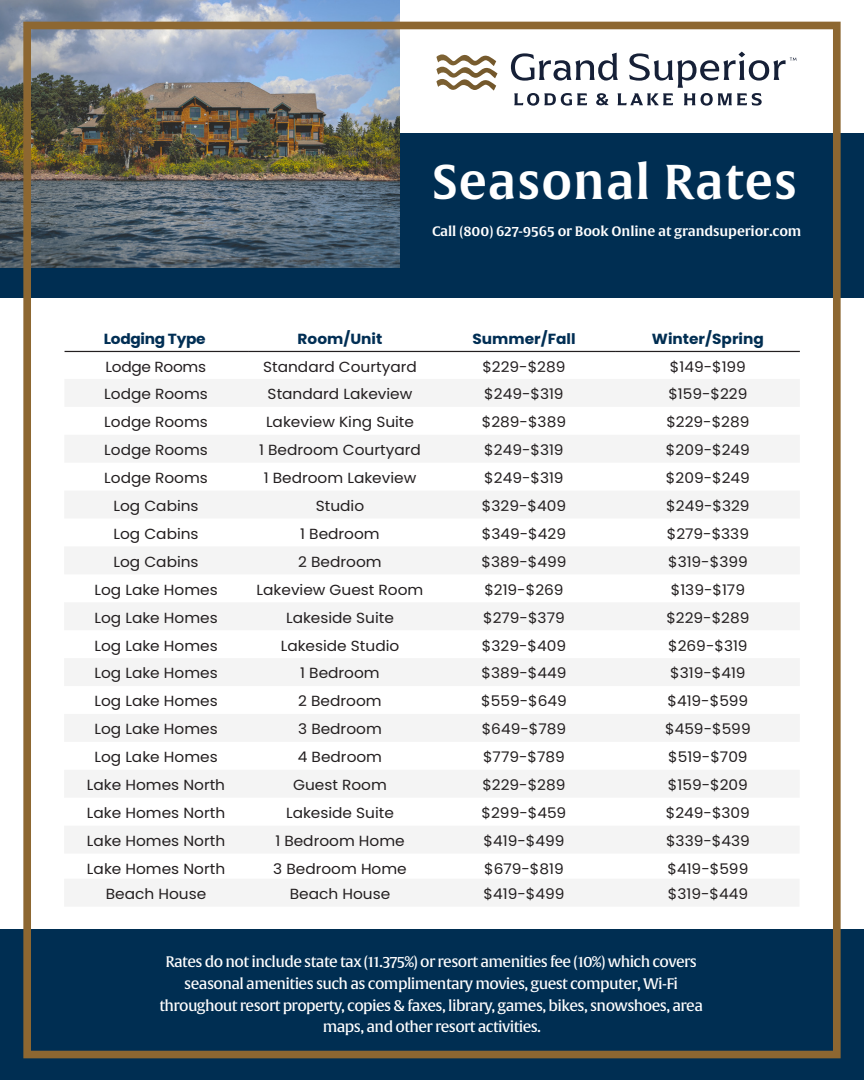
<style>
.page{position:relative;width:864px;height:1080px;background:#fff}
.page>*{position:absolute;margin:0;border:0;box-sizing:border-box;transform-origin:0 0}
.t1{font:48px "Alverata Sb";letter-spacing:.02em;color:#fff}
.t2{font:15px/21.8px "Alverata Md";letter-spacing:-.04em;color:#fff;text-align:center}
.t3{font:14.7px "Poppins";color:#231f20;scale:1.05 1}
.t4{font:14.7px "Poppins";color:#241f21;scale:1.05 1}
.t5{font:700 14.7px "Poppins";color:#002e54;scale:1.05 1}
.t6{font:700 14.7px "Poppins";color:#002e52;scale:1.05 1}
.t7{font:700 14.7px "Poppins";letter-spacing:-.02em;color:#002e54;scale:1.05 1}
.t8{font:14.7px "Poppins";letter-spacing:-.02em;color:#241f21;scale:1.05 1}
.t9{font:13.5px "Alverata Sb";letter-spacing:-.01em;color:#fff}
</style>
<div class="page">
<div style="left:0;top:929px;width:864px;height:151px;background:#002e52"></div>
<div style="left:0;top:133px;width:864px;height:165px;background:#002e52"></div>
<img style="left:0;top:0;width:400px;height:267px">
<svg style="left:436px;top:54px;width:62px;height:37px"></svg>
<svg style="left:511px;top:52px;width:285px;height:54px"></svg>
<div style="left:23px;top:22px;width:818px;height:1036px;border:8px solid #8d6731"></div>
<svg style="left:65px;top:379px;width:734px;height:527px;fill:#f4f4f4"></svg>
<hr style="left:64px;top:351px;width:184px;height:1px;background:#231f20">
<hr style="left:248px;top:351px;width:184px;height:1px;background:#231f20">
<hr style="left:432px;top:351px;width:184px;height:1px;background:#231f20">
<hr style="left:616px;top:351px;width:184px;height:1px;background:#231f20">
<p class="t1" style="left:432px;top:153px;width:367px">Seasonal Rates</p>
<p class="t9" style="left:432px;top:223px;width:371px">Call (800) 627-9565 or Book Online at grandsuperior.com</p>
<p class="t7" style="left:104px;top:331px;width:98px">Lodging Type</p>
<p class="t5" style="left:298px;top:331px;width:82px">Room/Unit</p>
<p class="t5" style="left:472px;top:331px;width:100px">Summer/Fall</p>
<p class="t6" style="left:652px;top:331px;width:108px">Winter/Spring</p>
<p class="t8" style="left:106px;top:358px;width:97px">Lodge Rooms</p>
<p class="t4" style="left:263px;top:358px;width:148px">Standard Courtyard</p>
<p class="t4" style="left:482px;top:358px;width:81px">$229-$289</p>
<p class="t4" style="left:670px;top:358px;width:74px">$149-$199</p>
<p class="t3" style="left:104px;top:386px;width:100px">Lodge Rooms</p>
<p class="t3" style="left:268px;top:386px;width:139px">Standard Lakeview</p>
<p class="t3" style="left:484px;top:386px;width:77px">$249-$319</p>
<p class="t3" style="left:668px;top:386px;width:77px">$159-$229</p>
<p class="t3" style="left:104px;top:413px;width:100px">Lodge Rooms</p>
<p class="t3" style="left:266px;top:413px;width:143px">Lakeview King Suite</p>
<p class="t3" style="left:482px;top:413px;width:82px">$289-$389</p>
<p class="t3" style="left:666px;top:413px;width:81px">$229-$289</p>
<p class="t3" style="left:104px;top:441px;width:100px">Lodge Rooms</p>
<p class="t3" style="left:259px;top:441px;width:155px">1 Bedroom Courtyard</p>
<p class="t3" style="left:484px;top:441px;width:77px">$249-$319</p>
<p class="t3" style="left:666px;top:441px;width:81px">$209-$249</p>
<p class="t3" style="left:104px;top:469px;width:100px">Lodge Rooms</p>
<p class="t3" style="left:264px;top:469px;width:147px">1 Bedroom Lakeview</p>
<p class="t3" style="left:484px;top:469px;width:77px">$249-$319</p>
<p class="t3" style="left:666px;top:469px;width:81px">$209-$249</p>
<p class="t3" style="left:113px;top:497px;width:83px">Log Cabins</p>
<p class="t3" style="left:316px;top:497px;width:48px">Studio</p>
<p class="t3" style="left:482px;top:497px;width:82px">$329-$409</p>
<p class="t3" style="left:666px;top:497px;width:81px">$249-$329</p>
<p class="t3" style="left:113px;top:525px;width:83px">Log Cabins</p>
<p class="t3" style="left:300px;top:525px;width:77px">1 Bedroom</p>
<p class="t3" style="left:482px;top:525px;width:82px">$349-$429</p>
<p class="t3" style="left:667px;top:525px;width:80px">$279-$339</p>
<p class="t3" style="left:113px;top:553px;width:83px">Log Cabins</p>
<p class="t3" style="left:298px;top:553px;width:81px">2 Bedroom</p>
<p class="t3" style="left:481px;top:553px;width:82px">$389-$499</p>
<p class="t3" style="left:668px;top:553px;width:77px">$319-$399</p>
<p class="t3" style="left:94px;top:581px;width:119px">Log Lake Homes</p>
<p class="t3" style="left:257px;top:581px;width:160px">Lakeview Guest Room</p>
<p class="t3" style="left:484px;top:581px;width:77px">$219-$269</p>
<p class="t3" style="left:671px;top:581px;width:72px">$139-$179</p>
<p class="t3" style="left:94px;top:609px;width:119px">Log Lake Homes</p>
<p class="t3" style="left:286px;top:609px;width:104px">Lakeside Suite</p>
<p class="t3" style="left:483px;top:609px;width:79px">$279-$379</p>
<p class="t3" style="left:666px;top:609px;width:81px">$229-$289</p>
<p class="t3" style="left:94px;top:637px;width:119px">Log Lake Homes</p>
<p class="t3" style="left:281px;top:637px;width:115px">Lakeside Studio</p>
<p class="t3" style="left:482px;top:637px;width:82px">$329-$409</p>
<p class="t3" style="left:668px;top:637px;width:77px">$269-$319</p>
<p class="t3" style="left:94px;top:665px;width:119px">Log Lake Homes</p>
<p class="t3" style="left:300px;top:665px;width:77px">1 Bedroom</p>
<p class="t3" style="left:481px;top:665px;width:82px">$389-$449</p>
<p class="t3" style="left:670px;top:665px;width:73px">$319-$419</p>
<p class="t3" style="left:94px;top:693px;width:119px">Log Lake Homes</p>
<p class="t3" style="left:298px;top:693px;width:81px">2 Bedroom</p>
<p class="t3" style="left:481px;top:693px;width:83px">$559-$649</p>
<p class="t3" style="left:668px;top:693px;width:78px">$419-$599</p>
<p class="t3" style="left:94px;top:721px;width:119px">Log Lake Homes</p>
<p class="t3" style="left:298px;top:721px;width:81px">3 Bedroom</p>
<p class="t3" style="left:482px;top:721px;width:82px">$649-$789</p>
<p class="t3" style="left:665px;top:721px;width:83px">$459-$599</p>
<p class="t3" style="left:94px;top:749px;width:119px">Log Lake Homes</p>
<p class="t3" style="left:298px;top:749px;width:82px">4 Bedroom</p>
<p class="t3" style="left:483px;top:749px;width:79px">$779-$789</p>
<p class="t3" style="left:668px;top:749px;width:77px">$519-$709</p>
<p class="t3" style="left:87px;top:776px;width:133px">Lake Homes North</p>
<p class="t3" style="left:293px;top:776px;width:91px">Guest Room</p>
<p class="t3" style="left:482px;top:776px;width:81px">$229-$289</p>
<p class="t3" style="left:668px;top:776px;width:78px">$159-$209</p>
<p class="t3" style="left:87px;top:804px;width:133px">Lake Homes North</p>
<p class="t3" style="left:286px;top:804px;width:104px">Lakeside Suite</p>
<p class="t3" style="left:482px;top:804px;width:82px">$299-$459</p>
<p class="t3" style="left:666px;top:804px;width:82px">$249-$309</p>
<p class="t3" style="left:87px;top:832px;width:133px">Lake Homes North</p>
<p class="t3" style="left:275px;top:832px;width:125px">1 Bedroom Home</p>
<p class="t3" style="left:484px;top:832px;width:78px">$419-$499</p>
<p class="t3" style="left:666px;top:832px;width:81px">$339-$439</p>
<p class="t3" style="left:87px;top:860px;width:133px">Lake Homes North</p>
<p class="t3" style="left:273px;top:860px;width:129px">3 Bedroom Home</p>
<p class="t3" style="left:484px;top:860px;width:77px">$679-$819</p>
<p class="t3" style="left:668px;top:860px;width:78px">$419-$599</p>
<p class="t3" style="left:106px;top:885px;width:97px">Beach House</p>
<p class="t3" style="left:290px;top:885px;width:97px">Beach House</p>
<p class="t3" style="left:484px;top:885px;width:78px">$419-$499</p>
<p class="t3" style="left:668px;top:885px;width:78px">$319-$449</p>
<p class="t2" style="left:159px;top:951px;width:545px">Rates do not include state tax (11.375%) or resort amenities fee (10%) which covers seasonal amenities such as complimentary movies, guest computer, Wi-Fi throughout resort property, copies &amp; faxes, library, games, bikes, snowshoes, area maps, and other resort activities.</p>
</div>
